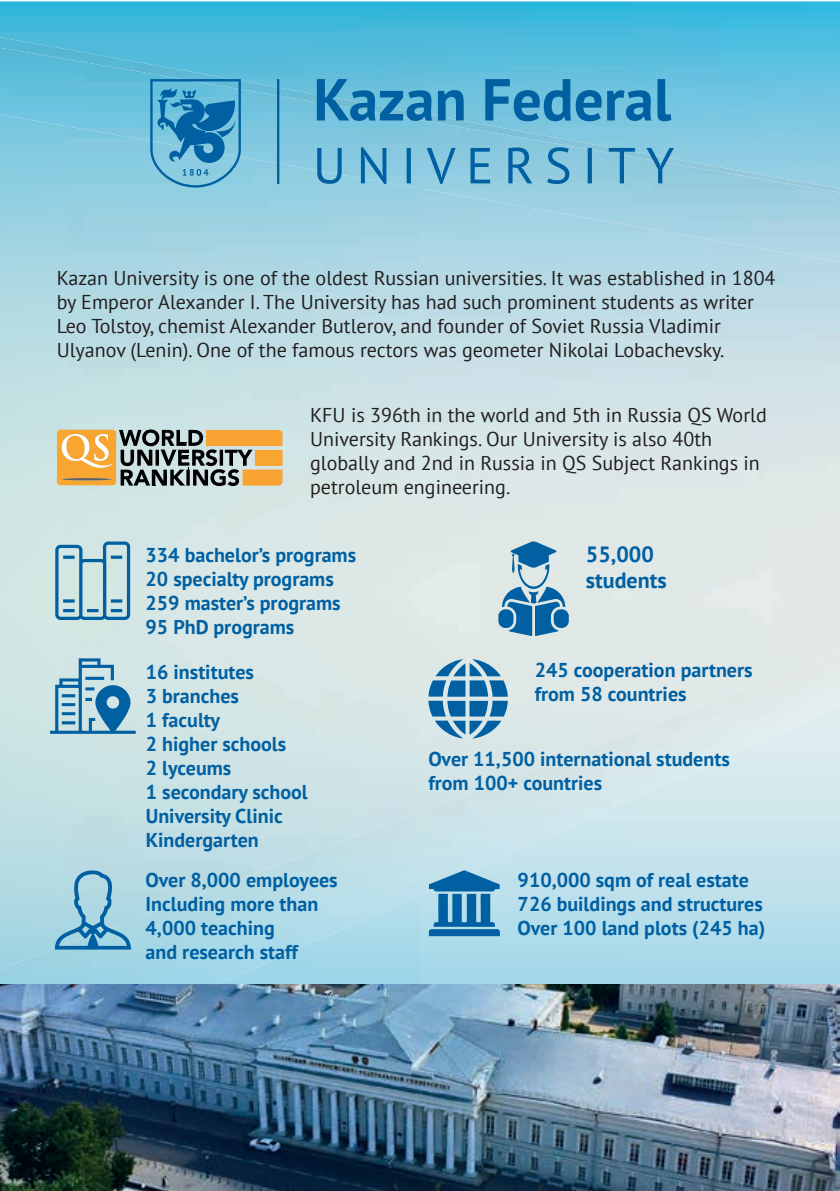
<style>
.page{position:relative;width:840px;height:1191px;background:#fff}
.page>*{position:absolute;margin:0;border:0;box-sizing:border-box;transform-origin:0 0}
.t1{font:700 22px/26.4px "PT Sans";color:#0060a2}
.t2{font:20px/24px "PT Sans";color:#231f20}
.t3{font:700 20px/24px "PT Sans";color:#0060a2}
</style>
<div class="page">
<svg style="left:309px;top:738px;width:530px;height:246px;background:#b9dfea"></svg>
<div style="left:631px;top:684px;width:140px;height:126px;background:#d7e9ed"></div>
<div style="left:421px;top:812px;width:140px;height:67px;background:#cae4eb"></div>
<img style="left:211px;top:899px;width:210px;height:48px">
<img style="left:558px;top:812px;width:55px;height:20px">
<img style="left:68px;top:899px;width:143px;height:85px">
<img style="left:421px;top:876px;width:7px;height:19px">
<div style="left:208px;top:944px;width:101px;height:40px;background:#a2d8e9"></div>
<img style="left:0;top:262px;width:71px;height:706px">
<img style="left:68px;top:262px;width:353px;height:637px">
<img style="left:419px;top:262px;width:420px;height:422px">
<div style="left:419px;top:681px;width:212px;height:131px;background:#d7e6e7"></div>
<div style="left:628px;top:681px;width:141px;height:52px;background:#dfe9e8"></div>
<div style="left:131px;top:896px;width:63px;height:47px;background:#abd8e4"></div>
<img style="left:0;top:1px;width:839px;height:36px">
<img style="left:0;top:37px;width:839px;height:156px">
<img style="left:0;top:984px;width:839px;height:207px">
<svg style="left:50px;top:658px;width:86px;height:75px;background:#88b6cc"></svg>
<svg style="left:55px;top:541px;width:75px;height:79px;background:#99c1d0"></svg>
<svg style="left:498px;top:541px;width:70px;height:95px;background:#79a9c6"></svg>
<svg style="left:428px;top:659px;width:79px;height:79px;background:#6ea4c4"></svg>
<svg style="left:428px;top:870px;width:71px;height:66px;background:#4a93bf"></svg>
<svg style="left:55px;top:870px;width:76px;height:79px;background:#88bed4"></svg>
<svg style="left:57px;top:429px;width:225px;height:57px;background:#b39a6d"></svg>
<svg style="left:150px;top:79px;width:523px;height:108px;background:#62afd0"></svg>
<p class="t2" style="left:57px;top:266px;width:720px">Kazan University is one of the oldest Russian universities. It was established in 1804 by Emperor Alexander I. The University has had such prominent students as writer Leo Tolstoy, chemist Alexander Butlerov, and founder of Soviet Russia Vladimir Ulyanov (Lenin). One of the famous rectors was geometer Nikolai Lobachevsky.</p>
<p class="t2" style="left:310px;top:402px;width:458px">KFU is 396th in the world and 5th in Russia QS World University Rankings. Our University is also 40th globally and 2nd in Russia in QS Subject Rankings in petroleum engineering.</p>
<p class="t3" style="left:145px;top:542px;width:212px">334 bachelor’s programs<br>20 specialty programs<br>259 master’s programs<br>95 PhD programs</p>
<p class="t1" style="left:585px;top:540px;width:82px">55,000 students</p>
<p class="t3" style="left:534px;top:658px;width:219px">245 cooperation partners from 58 countries</p>
<p class="t3" style="left:146px;top:659px;width:163px">16 institutes<br>3 branches<br>1 faculty<br>2 higher schools<br>2 lyceums<br>1 secondary school<br>University Clinic<br>Kindergarten</p>
<p class="t3" style="left:428px;top:746px;width:303px">Over 11,500 international students from 100+ countries</p>
<p class="t3" style="left:145px;top:867px;width:193px">Over 8,000 employees<br>Including more than<br>4,000 teaching<br>and research staff</p>
<p class="t3" style="left:517px;top:867px;width:249px">910,000 sqm of real estate<br>726 buildings and structures<br>Over 100 land plots (245 ha)</p>
</div>
